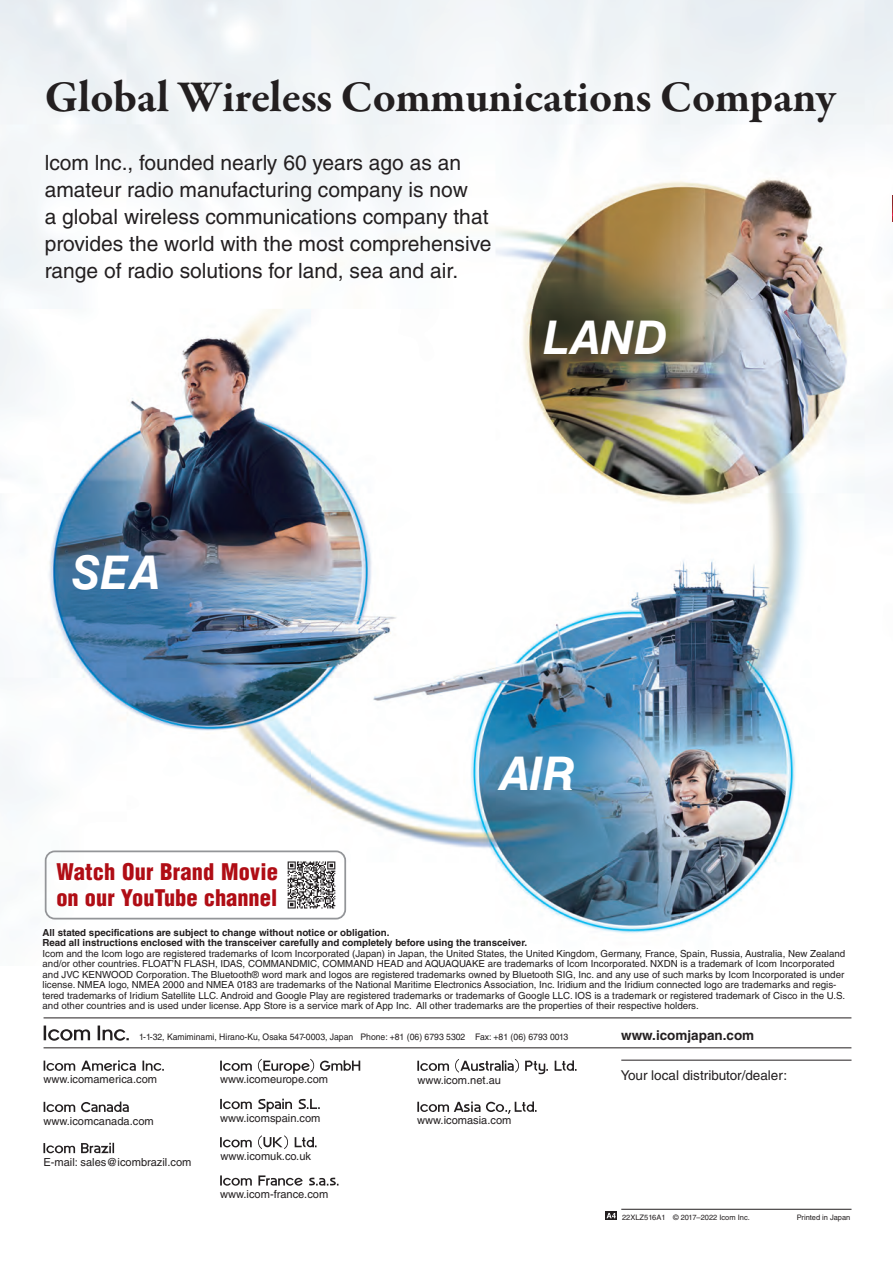
<style>
.page{position:relative;width:893px;height:1263px;background:#fff}
.page>*{position:absolute;margin:0;border:0;box-sizing:border-box;transform-origin:0 0}
.t1{font:italic 700 46.5px "Helvetica LT Std";color:#fff}
.t2{font:700 45px "Garamond Premr Pro";letter-spacing:-.01em;color:#231f20}
.t3{font:900 condensed 22.35px/26.1px "Helvetica LT Std";color:#b00d15}
.t4{font:21px/27px "Helvetica LT Std";color:#231f20}
.t5{font:13.5px "Helvetica LT Std";color:#231f20}
.t6{font:700 13.5px "Helvetica LT Std";color:#231f20}
.t7{font:11.1px "Helvetica LT Std";color:#231f20}
.t8{font:9.75px/10.5px "Helvetica LT Std";color:#231f20}
.t9{font:700 9.75px/10.5px "Helvetica LT Std";color:#231f20}
.t10{font:9px "Helvetica LT Std";color:#231f20;scale:.96 1}
.t11{font:7.5px "Helvetica LT Std";color:#231f20}
</style>
<div class="page">
<img style="left:0;top:0;width:893px;height:934px">
<img style="left:282px;top:856px;width:59px;height:58px">
<div style="left:45px;top:850px;width:301px;height:69px;border:2px solid #939598;border-radius:9px"></div>
<hr style="left:44px;top:1018px;width:807px;height:1px;background:#231f20">
<hr style="left:44px;top:1047px;width:807px;height:1px;background:#231f20">
<svg style="left:44px;top:1025px;width:46px;height:16px"></svg>
<svg style="left:98px;top:1025px;width:31px;height:16px"></svg>
<hr style="left:621px;top:1209px;width:230px;height:1px;background:#231f20">
<hr style="left:621px;top:1060px;width:230px;height:1px;background:#231f20">
<svg style="left:220px;top:1175px;width:32px;height:11px"></svg>
<svg style="left:258px;top:1175px;width:45px;height:11px"></svg>
<svg style="left:309px;top:1177px;width:29px;height:8px"></svg>
<svg style="left:44px;top:1060px;width:31px;height:11px"></svg>
<svg style="left:81px;top:1060px;width:55px;height:11px"></svg>
<svg style="left:142px;top:1060px;width:22px;height:11px"></svg>
<svg style="left:44px;top:1102px;width:31px;height:10px"></svg>
<svg style="left:81px;top:1101px;width:48px;height:11px"></svg>
<svg style="left:417px;top:1061px;width:32px;height:10px"></svg>
<svg style="left:455px;top:1059px;width:64px;height:13px"></svg>
<svg style="left:525px;top:1061px;width:23px;height:13px"></svg>
<svg style="left:555px;top:1060px;width:22px;height:11px"></svg>
<svg style="left:220px;top:1060px;width:32px;height:11px"></svg>
<svg style="left:258px;top:1059px;width:56px;height:15px"></svg>
<svg style="left:320px;top:1060px;width:40px;height:11px"></svg>
<svg style="left:220px;top:1099px;width:32px;height:10px"></svg>
<svg style="left:258px;top:1099px;width:34px;height:13px"></svg>
<svg style="left:299px;top:1099px;width:21px;height:10px"></svg>
<svg style="left:220px;top:1137px;width:32px;height:10px"></svg>
<svg style="left:258px;top:1135px;width:30px;height:14px"></svg>
<svg style="left:295px;top:1137px;width:22px;height:10px"></svg>
<svg style="left:43px;top:1143px;width:32px;height:10px"></svg>
<svg style="left:81px;top:1143px;width:33px;height:10px"></svg>
<svg style="left:606px;top:1211px;width:11px;height:9px"></svg>
<svg style="left:606px;top:1213px;width:10px;height:5px"></svg>
<svg style="left:417px;top:1101px;width:63px;height:11px"></svg>
<svg style="left:486px;top:1101px;width:51px;height:13px"></svg>
<svg style="left:892px;top:196px;width:1px;height:25px"></svg>
<h2 class="t2" style="left:45px;top:69px;width:792px">Global Wireless Communications Company</h2>
<h3 class="t4" style="left:45px;top:149px;width:448px">lcom lnc., founded nearly 60 years ago as an amateur radio manufacturing company is now<br>a global wireless communications company that provides the world with the most comprehensive range of radio solutions for land, sea and air.</h3>
<h1 class="t1" style="left:543px;top:309px;width:126px">LAND</h1>
<h1 class="t1" style="left:72px;top:544px;width:89px">SEA</h1>
<h1 class="t1" style="left:498px;top:745px;width:79px">AIR</h1>
<h3 class="t3" style="left:56px;top:859px;width:223px">Watch Our Brand Movie on our YouTube channel</h3>
<p class="t9" style="left:43px;top:927px;width:486px">All stated specifications are subject to change without notice or obligation.<br>Read all instructions enclosed with the transceiver carefully and completely before using the transceiver.</p>
<p class="t8" style="left:43px;top:948px;width:804px">Icom and the Icom logo are registered trademarks of Icom Incorporated (Japan) in Japan, the United States, the United Kingdom, Germany, France, Spain, Russia, Australia, New Zealand and/or other countries. FLOAT’N FLASH, IDAS, COMMANDMIC, COMMAND HEAD and AQUAQUAKE are trademarks of Icom Incorporated. NXDN is a trademark of Icom Incorporated and JVC KENWOOD Corporation. The Bluetooth® word mark and logos are registered trademarks owned by Bluetooth SIG, Inc. and any use of such marks by Icom Incorporated is under license. NMEA logo, NMEA 2000 and NMEA 0183 are trademarks of the National Maritime Electronics Association, Inc. Iridium and the Iridium connected logo are trademarks and regis&shy;tered trademarks of Iridium Satellite LLC. Android and Google Play are registered trademarks or trademarks of Google LLC. IOS is a trademark or registered trademark of Cisco in the U.S. and other countries and is used under license. App Store is a service mark of App Inc. All other trademarks are the properties of their respective holders.</p>
<h3 class="t6" style="left:621px;top:1027px;width:135px">www.icomjapan.com</h3>
<p class="t7" style="left:44px;top:1073px;width:115px">www.icomamerica.com</p>
<p class="t7" style="left:417px;top:1073px;width:85px">www.icom.net.au</p>
<p class="t10" style="left:139px;top:1032px;width:448px">1-1-32, Kamiminami, Hirano-Ku, Osaka 547-0003, Japan Phone: +81 (06) 6793 5302 Fax: +81 (06) 6793 0013</p>
<h3 class="t5" style="left:621px;top:1067px;width:168px">Your local distributor/dealer:</h3>
<p class="t7" style="left:220px;top:1073px;width:110px">www.icomeurope.com</p>
<p class="t7" style="left:44px;top:1114px;width:112px">www.icomcanada.com</p>
<p class="t7" style="left:220px;top:1111px;width:102px">www.icomspain.com</p>
<p class="t7" style="left:43px;top:1155px;width:150px">E-mail: sales@icombrazil.com</p>
<p class="t7" style="left:220px;top:1150px;width:92px">www.icomuk.co.uk</p>
<p class="t7" style="left:220px;top:1188px;width:110px">www.icom-france.com</p>
<p class="t7" style="left:417px;top:1114px;width:96px">www.icomasia.com</p>
<p class="t11" style="left:622px;top:1213px;width:129px">22XLZ516A1 © 2017–2022 Icom Inc.</p>
<p class="t11" style="left:797px;top:1213px;width:55px">Printed in Japan</p>
</div>
